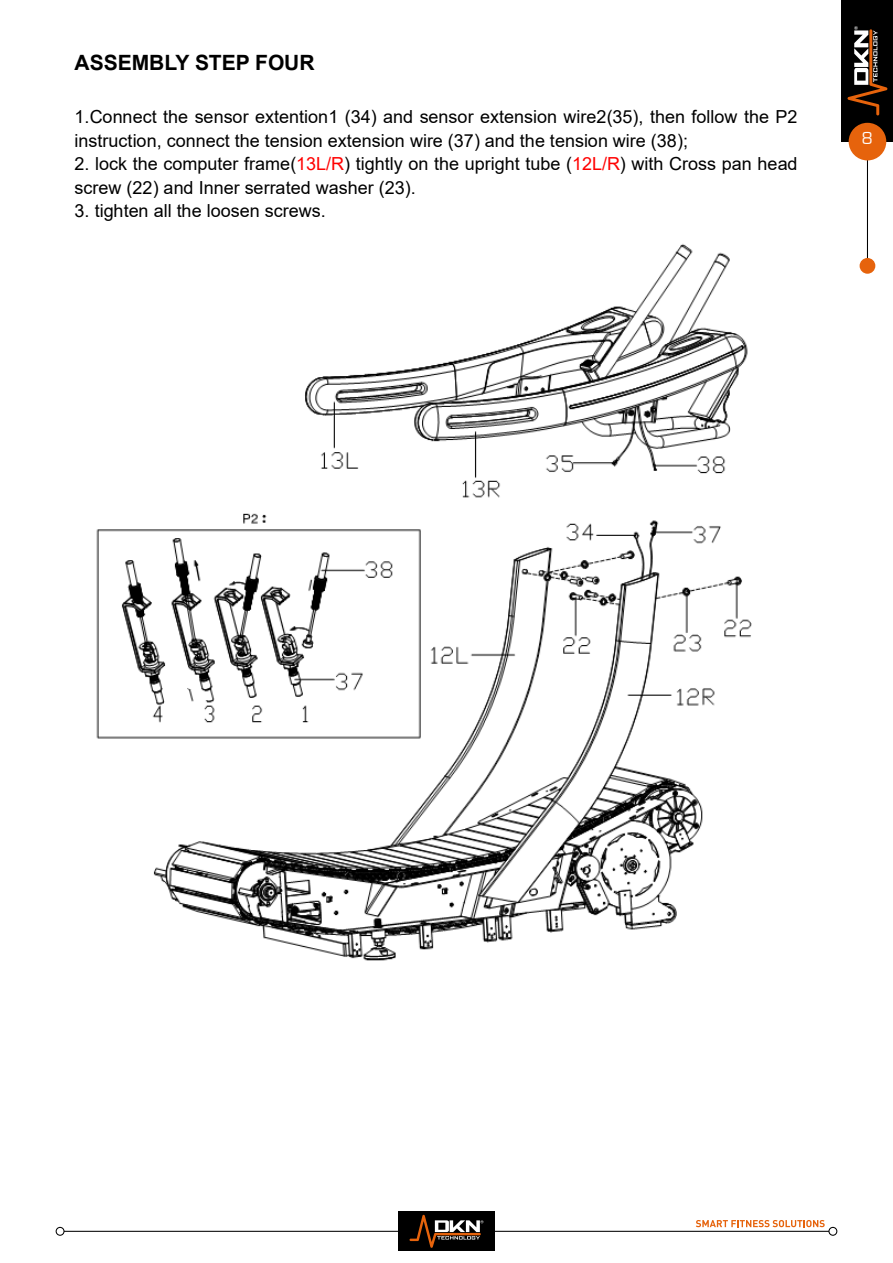
<style>
.page{position:relative;width:893px;height:1263px;background:#fff}
.page>*{position:absolute;margin:0;border:0;box-sizing:border-box;transform-origin:0 0}
.t1{font:700 21px "Arial";color:#000}
.t2{font:18px/23.4px "Arial";color:#000}
.t3{font:18px "Eurostar";color:#fff}
.s1{color:#f00}
</style>
<div class="page">
<hr style="left:60px;top:1231px;width:773px;height:1px;background:#000">
<svg style="left:56px;top:1227px;width:9px;height:9px"></svg>
<div style="left:398px;top:1212px;width:97px;height:39px;background:#000"></div>
<svg style="left:409px;top:1215px;width:74px;height:33px"></svg>
<svg style="left:696px;top:1220px;width:141px;height:16px"></svg>
<div style="left:842px;top:0;width:51px;height:142px;background:#000"></div>
<svg style="left:847px;top:26px;width:40px;height:90px"></svg>
<hr style="left:867px;top:145px;width:1px;height:127px;background:#000">
<div style="left:849px;top:123px;width:37px;height:37px;background:#e6630c;border-radius:50%"></div>
<div style="left:860px;top:258px;width:15px;height:16px;background:#e6630c;border-radius:50%"></div>
<img style="left:96px;top:244px;width:656px;height:717px">
<p class="t1" style="left:75px;top:48px;width:242px">ASSEMBLY STEP FOUR</p>
<p class="t2" style="left:75px;top:105px;width:724px">1.Connect the sensor extention1 (34) and sensor extension wire2(35), then follow the P2 instruction, connect the tension extension wire (37) and the tension wire (38);</p>
<p class="t2" style="left:75px;top:152px;width:724px">2. lock the computer frame(<span class="s1">13L/R</span>) tightly on the upright tube (<span class="s1">12L/R</span>) with Cross pan head screw (22) and Inner serrated washer (23).</p>
<p class="t2" style="left:75px;top:199px;width:253px">3. tighten all the loosen screws.</p>
<p class="t3" style="left:862px;top:127px;width:13px">8</p>
</div>
